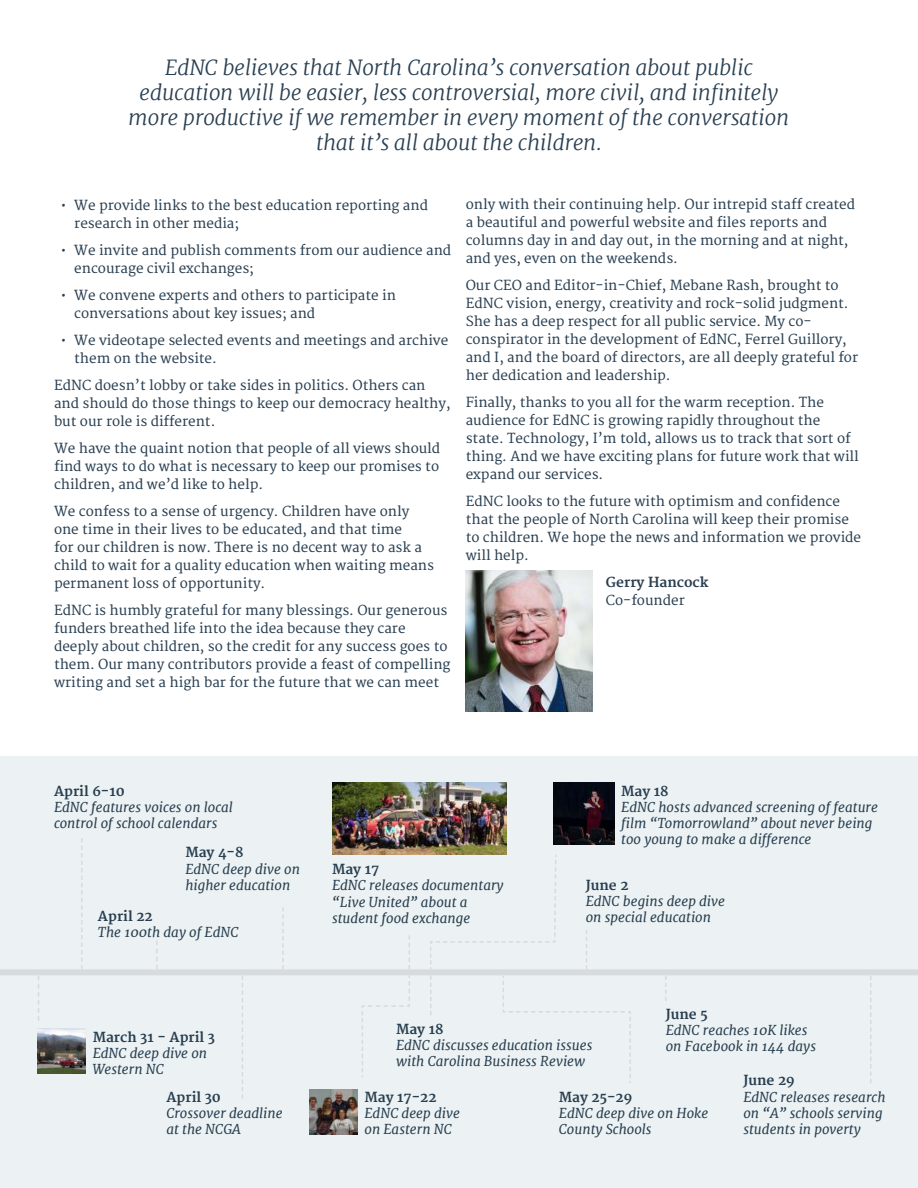
<style>
.page{position:relative;width:918px;height:1188px;background:#fff}
.page>*{position:absolute;margin:0;border:0;box-sizing:border-box;transform-origin:0 0}
.t1{font:italic 300 21px/25.2px "Merriweather";color:#283e50;text-align:center}
.t2{font:13.5px/18px "Merriweather";color:#283e50}
.t3{font:italic 13.5px/16.2px "Merriweather";color:#283e50}
.t4{font:700 13.5px "Merriweather";color:#283e50}
</style>
<div class="page">
<div style="left:0;top:756px;width:918px;height:432px;background:#ecf2f3"></div>
<img style="left:466px;top:570px;width:126px;height:142px">
<div style="left:0;top:969px;width:918px;height:6px;background:#d8dbdb"></div>
<img style="left:309px;top:1089px;width:49px;height:45px">
<img style="left:332px;top:783px;width:175px;height:72px">
<img style="left:553px;top:783px;width:62px;height:61px">
<svg style="left:282px;top:907px;width:2px;height:62px"></svg>
<svg style="left:156px;top:941px;width:2px;height:28px"></svg>
<svg style="left:242px;top:976px;width:1px;height:123px"></svg>
<svg style="left:870px;top:976px;width:2px;height:107px"></svg>
<svg style="left:81px;top:838px;width:2px;height:131px"></svg>
<svg style="left:429px;top:853px;width:202px;height:230px"></svg>
<svg style="left:362px;top:935px;width:49px;height:142px"></svg>
<img style="left:37px;top:1029px;width:49px;height:45px">
<svg style="left:38px;top:976px;width:1px;height:45px"></svg>
<svg style="left:665px;top:976px;width:2px;height:25px"></svg>
<p class="t1" style="left:129px;top:56px;width:662px">EdNC believes that North Carolina’s conversation about public education will be easier, less controversial, more civil, and infinitely more productive if we remember in every moment of the conversation that it’s all about the children.</p>
<p class="t2" style="left:74px;top:197px;width:355px;text-indent:-14px">• We provide links to the best education reporting and research in other media;</p>
<p class="t2" style="left:74px;top:242px;width:379px;text-indent:-14px">• We invite and publish comments from our audience and encourage civil exchanges;</p>
<p class="t2" style="left:74px;top:287px;width:323px;text-indent:-14px">• We convene experts and others to participate in conversations about key issues; and</p>
<p class="t2" style="left:74px;top:332px;width:376px;text-indent:-14px">• We videotape selected events and meetings and archive them on the website.</p>
<p class="t2" style="left:54px;top:376px;width:398px">EdNC doesn’t lobby or take sides in politics. Others can and should do those things to keep our democracy healthy, but our role is different.</p>
<p class="t2" style="left:54px;top:439px;width:388px;text-align:justify">We have the quaint notion that people of all views should find ways to do what is necessary to keep our promises to children, and we’d like to help.</p>
<p class="t2" style="left:54px;top:502px;width:382px">We confess to a sense of urgency. Children have only one time in their lives to be educated, and that time<br>for our children is now. There is no decent way to ask a child to wait for a quality education when waiting means permanent loss of opportunity.</p>
<p class="t2" style="left:54px;top:601px;width:398px">EdNC is humbly grateful for many blessings. Our generous funders breathed life into the idea because they care deeply about children, so the credit for any success goes to them. Our many contributors provide a feast of compelling writing and set a high bar for the future that we can meet</p>
<p class="t2" style="left:466px;top:196px;width:391px">only with their continuing help. Our intrepid staff created a beautiful and powerful website and files reports and columns day in and day out, in the morning and at night, and yes, even on the weekends.</p>
<p class="t2" style="left:466px;top:277px;width:394px">Our CEO and Editor-in-Chief, Mebane Rash, brought to EdNC vision, energy, creativity and rock-solid judgment.<br>She has a deep respect for all public service. My co&shy;conspirator in the development of EdNC, Ferrel Guillory, and I, and the board of directors, are all deeply grateful for her dedication and leadership.</p>
<p class="t2" style="left:466px;top:394px;width:395px">Finally, thanks to you all for the warm reception. The audience for EdNC is growing rapidly throughout the state. Technology, I’m told, allows us to track that sort of thing. And we have exciting plans for future work that will expand our services.</p>
<p class="t2" style="left:466px;top:493px;width:397px">EdNC looks to the future with optimism and confidence that the people of North Carolina will keep their promise to children. We hope the news and information we provide will help.</p>
<p class="t4" style="left:606px;top:576px;width:104px">Gerry Hancock</p>
<p class="t2" style="left:606px;top:592px;width:80px">Co-founder</p>
<p class="t4" style="left:54px;top:784px;width:72px">April 6-10</p>
<p class="t3" style="left:54px;top:799px;width:180px">EdNC features voices on local control of school calendars</p>
<p class="t4" style="left:185px;top:846px;width:60px">May 4-8</p>
<p class="t3" style="left:185px;top:861px;width:116px">EdNC deep dive on higher education</p>
<p class="t4" style="left:98px;top:909px;width:56px">April 22</p>
<p class="t3" style="left:98px;top:924px;width:142px">The 100th day of EdNC</p>
<p class="t4" style="left:93px;top:1030px;width:124px">March 31 - April 3</p>
<p class="t3" style="left:93px;top:1045px;width:116px">EdNC deep dive on<br>Western NC</p>
<p class="t4" style="left:166px;top:1091px;width:56px">April 30</p>
<p class="t3" style="left:166px;top:1105px;width:118px">Crossover deadline at the NCGA</p>
<p class="t4" style="left:332px;top:863px;width:49px">May 17</p>
<p class="t3" style="left:332px;top:878px;width:173px">EdNC releases documentary “Live United” about a student food exchange</p>
<p class="t4" style="left:621px;top:784px;width:49px">May 18</p>
<p class="t3" style="left:621px;top:799px;width:258px">EdNC hosts advanced screening of feature film “Tomorrowland” about never being too young to make a difference</p>
<p class="t4" style="left:586px;top:879px;width:44px">June 2</p>
<p class="t3" style="left:586px;top:893px;width:141px">EdNC begins deep dive on special education</p>
<p class="t4" style="left:396px;top:1022px;width:49px">May 18</p>
<p class="t3" style="left:396px;top:1037px;width:198px">EdNC discusses education issues with Carolina Business Review</p>
<p class="t4" style="left:666px;top:1008px;width:43px">June 5</p>
<p class="t3" style="left:666px;top:1022px;width:152px">EdNC reaches 10K likes on Facebook in 144 days</p>
<p class="t4" style="left:364px;top:1091px;width:74px">May 17-22</p>
<p class="t3" style="left:364px;top:1105px;width:97px">EdNC deep dive on Eastern NC</p>
<p class="t4" style="left:559px;top:1091px;width:75px">May 25-29</p>
<p class="t3" style="left:559px;top:1105px;width:151px">EdNC deep dive on Hoke<br>County Schools</p>
<p class="t4" style="left:743px;top:1074px;width:53px">June 29</p>
<p class="t3" style="left:743px;top:1089px;width:144px">EdNC releases research on “A” schools serving students in poverty</p>
</div>
